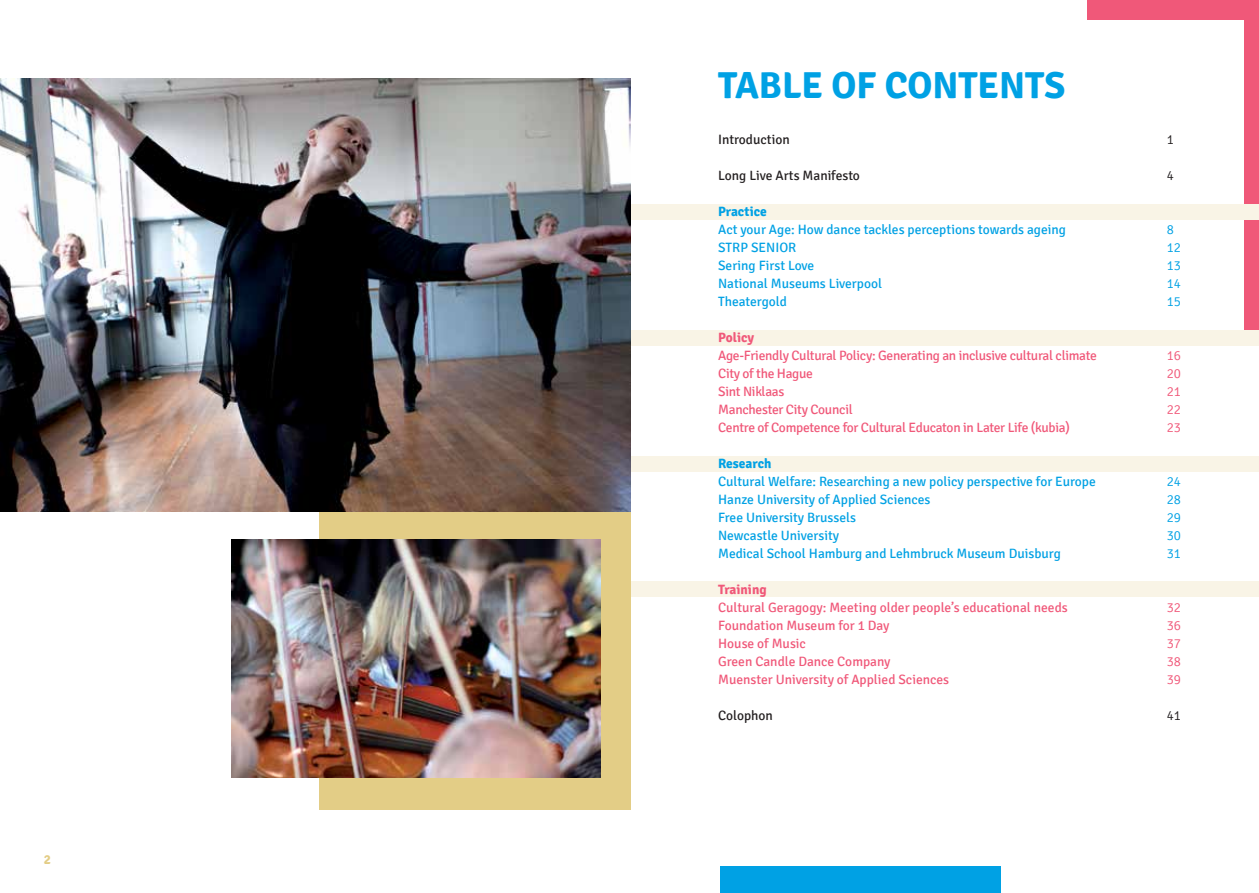
<style>
.page{position:relative;width:1259px;height:893px;background:#fff}
.page>*{position:absolute;margin:0;border:0;box-sizing:border-box;transform-origin:0 0}
.t1{font:700 37.5px "Signika";color:#00a1e4}
.t2{font:13.5px/18px "Signika";color:#00a1e4}
.t3{font:13.5px/18px "Signika";letter-spacing:-.02em;color:#f05879}
.t4{font:13.5px/18px "Signika";color:#f05879}
.t5{font:13.5px "Signika";color:#231f20}
.t6{font:300 13.5px/18px "Signika";color:#f05879;text-align:justify}
.t7{font:300 13.5px/18px "Signika";color:#00a1e4}
.t8{font:700 13.5px "Signika";color:#00a1e4}
.t9{font:700 13.5px "Signika";color:#f05879}
.t10{font:300 13.5px "Signika";color:#231f20}
.t11{font:700 13.5px "Signika";color:#e3cd86}
</style>
<div class="page">
<div style="left:719px;top:549px;width:281px;height:344px;background:#00a1e4"></div>
<div style="left:1087px;top:0;width:172px;height:341px;background:#f05879"></div>
<div style="left:635px;top:20px;width:608px;height:846px;background:#fff"></div>
<div style="left:629px;top:581px;width:630px;height:16px;background:#f9f4e6"></div>
<div style="left:629px;top:456px;width:630px;height:15px;background:#f9f4e6"></div>
<div style="left:319px;top:382px;width:311px;height:427px;background:#e3cd86"></div>
<div style="left:629px;top:330px;width:630px;height:15px;background:#f9f4e6"></div>
<div style="left:629px;top:204px;width:630px;height:16px;background:#f9f4e6"></div>
<img style="left:0;top:79px;width:630px;height:433px">
<img style="left:232px;top:539px;width:369px;height:239px">
<p class="t11" style="left:44px;top:851px;width:9px">2</p>
<h1 class="t1" style="left:718px;top:63px;width:348px">TABLE OF CONTENTS</h1>
<p class="t5" style="left:718px;top:132px;width:73px">Introduction</p>
<p class="t5" style="left:718px;top:168px;width:143px">Long Live Arts Manifesto</p>
<p class="t8" style="left:718px;top:203px;width:50px">Practice</p>
<p class="t2" style="left:718px;top:221px;width:349px">Act your Age: How dance tackles perceptions towards ageing<br>STRP SENIOR<br>Sering First Love<br>National Museums Liverpool<br>Theatergold</p>
<p class="t9" style="left:718px;top:329px;width:38px">Policy</p>
<p class="t3" style="left:718px;top:347px;width:380px">Age-Friendly Cultural Policy: Generating an inclusive cultural climate City of the Hague<br>Sint Niklaas<br>Manchester City Council<br>Centre of Competence for Cultural Educaton in Later Life (kubia)</p>
<p class="t8" style="left:718px;top:455px;width:55px">Research</p>
<p class="t2" style="left:718px;top:473px;width:379px">Cultural Welfare: Researching a new policy perspective for Europe Hanze University of Applied Sciences<br>Free University Brussels<br>Newcastle University<br>Medical School Hamburg and Lehmbruck Museum Duisburg</p>
<p class="t9" style="left:718px;top:581px;width:50px">Training</p>
<p class="t4" style="left:718px;top:599px;width:351px">Cultural Geragogy: Meeting older people’s educational needs Foundation Museum for 1 Day<br>House of Music<br>Green Candle Dance Company<br>Muenster University of Applied Sciences</p>
<p class="t5" style="left:718px;top:708px;width:56px">Colophon</p>
<p class="t10" style="left:1166px;top:132px;width:9px">1</p>
<p class="t10" style="left:1166px;top:168px;width:9px">4</p>
<p class="t7" style="left:1166px;top:221px;width:16px">8<br>12<br>13<br>14<br>15</p>
<p class="t6" style="left:1166px;top:347px;width:16px">16<br>20<br>21<br>22<br>23</p>
<p class="t7" style="left:1166px;top:473px;width:16px;text-align:justify">24<br>28<br>29<br>30<br>31</p>
<p class="t6" style="left:1166px;top:599px;width:16px">32<br>36<br>37<br>38<br>39</p>
<p class="t10" style="left:1166px;top:708px;width:16px">41</p>
</div>
